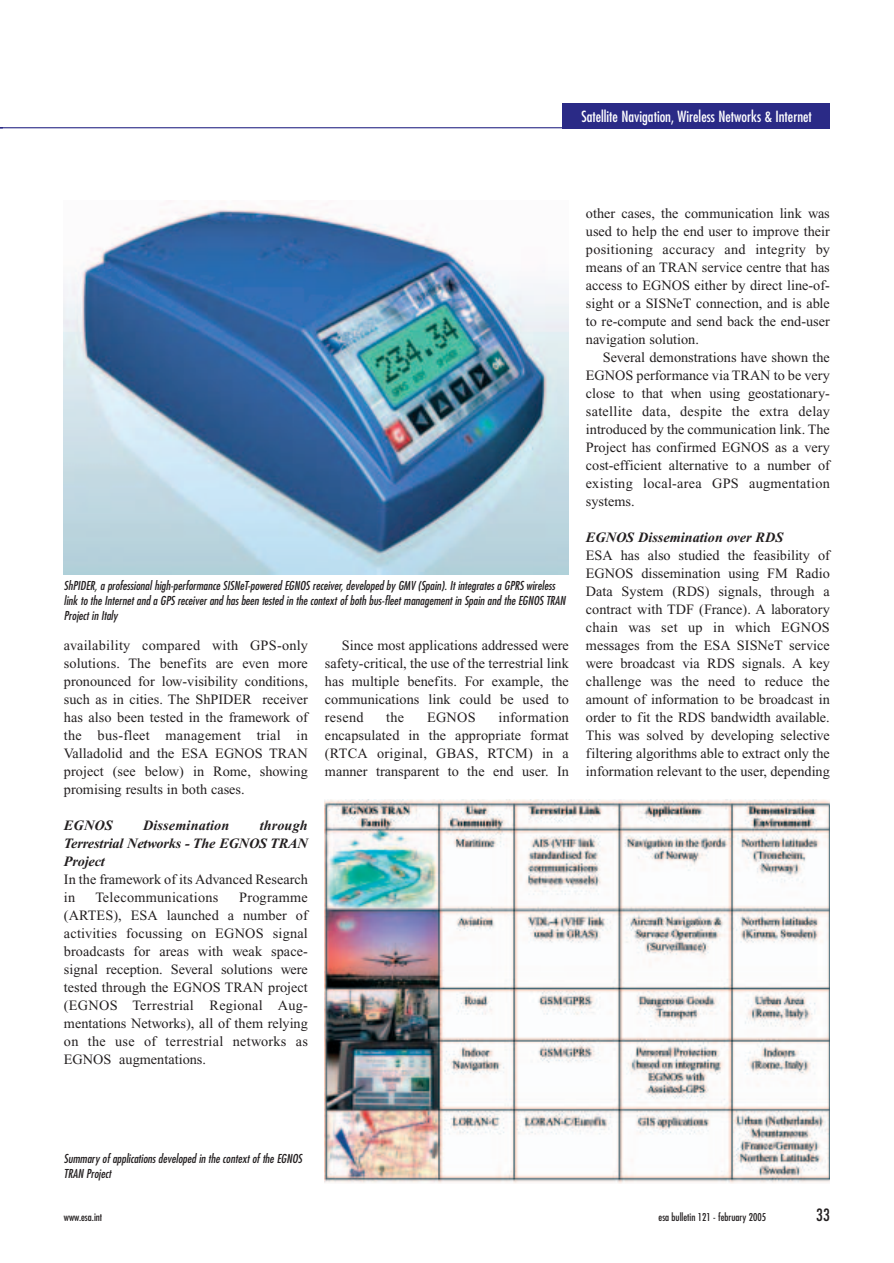
<style>
.page{position:relative;width:894px;height:1263px;background:#fff}
.page>*{position:absolute;margin:0;border:0;box-sizing:border-box;transform-origin:0 0}
.t1{font:condensed 16.5px "Futura";color:#231f20}
.t2{font:condensed 15px "Futura";color:#fff}
.t3{font:14.25px/18px "Times";color:#231f20;text-align:justify}
.t4{font:14.25px "Times";letter-spacing:.02em;color:#231f20}
.t5{font:italic 700 14.25px/18px "Times";letter-spacing:-.01em;color:#231f20}
.t6{font:italic 700 14.25px "Times";letter-spacing:.01em;color:#231f20}
.t7{font:italic condensed 12px/15px "Futura";color:#231f20}
.t8{font:condensed 10.5px "Futura";color:#231f20}
.s1{font-weight:400;font-style:normal}
.s2{font-weight:700;font-style:italic}
</style>
<div class="page">
<img style="left:0;top:103px;width:830px;height:1081px">
<p class="t2" style="left:581px;top:109px;width:232px">Satellite Navigation, Wireless Networks &amp; Internet</p>
<p class="t7" style="left:64px;top:579px;width:503px">ShPIDER, a professional high-performance SISNeT-powered EGNOS receiver, developed by GMV (Spain). It integrates a GPRS wireless link to the Internet and a GPS receiver and has been tested in the context of both bus-fleet management in Spain and the EGNOS TRAN<br>Project in Italy</p>
<p class="t3" style="left:64px;top:638px;width:245px">availability compared with GPS-only solutions. The benefits are even more pronounced for low-visibility conditions, such as in cities. The ShPIDER receiver has also been tested in the framework of the bus-fleet management trial in Valladolid and the ESA EGNOS TRAN project (see below) in Rome, showing promising results in both cases.</p>
<p class="t5" style="left:64px;top:818px;width:50px">EGNOS</p>
<p class="t6" style="left:143px;top:821px;width:88px">Dissemination</p>
<p class="t5" style="left:64px;top:818px;width:245px;text-indent:196px">through<br>Terrestrial Networks - The EGNOS TRAN<br>Project<br><span class="s1">In the framework of its Advanced Research in</span></p>
<p class="t4" style="left:95px;top:892px;width:124px">Telecommunications</p>
<p class="t3" style="left:64px;top:890px;width:245px;text-indent:175px">Programme (ARTES), ESA launched a number of activities focussing on EGNOS signal broadcasts for areas with weak space&shy;signal reception. Several solutions were tested through the EGNOS TRAN project (EGNOS Terrestrial Regional Aug&shy;mentations Networks), all of them relying on the use of terrestrial networks as EGNOS augmentations.</p>
<p class="t3" style="left:325px;top:638px;width:245px;text-indent:17px">Since most applications addressed were safety-critical, the use of the terrestrial link has multiple benefits. For example, the communications link could be used to resend</p>
<p class="t3" style="left:325px;top:710px;width:245px;text-indent:173px">information encapsulated in the appropriate format (RTCA original, GBAS, RTCM) in a manner transparent to the end user. In</p>
<p class="t3" style="left:386px;top:710px;width:19px">the</p>
<p class="t3" style="left:427px;top:710px;width:50px">EGNOS</p>
<p class="t3" style="left:585px;top:206px;width:245px">other cases, the communication link was</p>
<p class="t3" style="left:585px;top:224px;width:245px">used to help the end user to improve their</p>
<p class="t4" style="left:585px;top:244px;width:245px">positioning accuracy and integrity by</p>
<p class="t3" style="left:585px;top:260px;width:245px">means of an TRAN service centre that has</p>
<p class="t3" style="left:585px;top:278px;width:245px">access to EGNOS either by direct line-of-</p>
<p class="t3" style="left:585px;top:296px;width:245px">sight or a SISNeT connection, and is able</p>
<p class="t3" style="left:585px;top:314px;width:245px">to re-compute and send back the end-user</p>
<p class="t3" style="left:585px;top:332px;width:114px">navigation solution.</p>
<p class="t3" style="left:602px;top:350px;width:228px">Several demonstrations have shown the</p>
<p class="t3" style="left:585px;top:368px;width:245px">EGNOS performance via TRAN to be very</p>
<p class="t3" style="left:585px;top:386px;width:245px">close to that when using geostationary-</p>
<p class="t4" style="left:585px;top:406px;width:245px">satellite data, despite the extra delay</p>
<p class="t3" style="left:585px;top:422px;width:245px">introduced by the communication link. The</p>
<p class="t3" style="left:585px;top:440px;width:245px">Project has confirmed EGNOS as a very</p>
<p class="t3" style="left:585px;top:458px;width:245px">cost-efficient alternative to a number of</p>
<p class="t4" style="left:585px;top:478px;width:245px">existing local-area GPS augmentation</p>
<p class="t3" style="left:585px;top:494px;width:50px">systems.</p>
<p class="t3" style="left:585px;top:530px;width:245px;text-align:left"><span class="s2">EGNOS Dissemination over RDS<br></span>ESA has also studied the feasibility of EGNOS dissemination using FM Radio Data System (RDS) signals, through a contract with TDF (France). A laboratory chain was set up in which EGNOS messages from the ESA SISNeT service were broadcast via RDS signals. A key challenge was the need to reduce the amount of information to be broadcast in order to fit the RDS bandwidth available.<br>This was solved by developing selective filtering algorithms able to extract only the information relevant to the user, depending</p>
<p class="t7" style="left:64px;top:1152px;width:239px">Summary of applications developed in the context of the EGNOS<br>TRAN Project</p>
<p class="t8" style="left:64px;top:1212px;width:40px">www.esa.int</p>
<p class="t8" style="left:658px;top:1212px;width:109px">esa bulletin 121 - february 2005</p>
<p class="t1" style="left:816px;top:1207px;width:15px">33</p>
</div>
